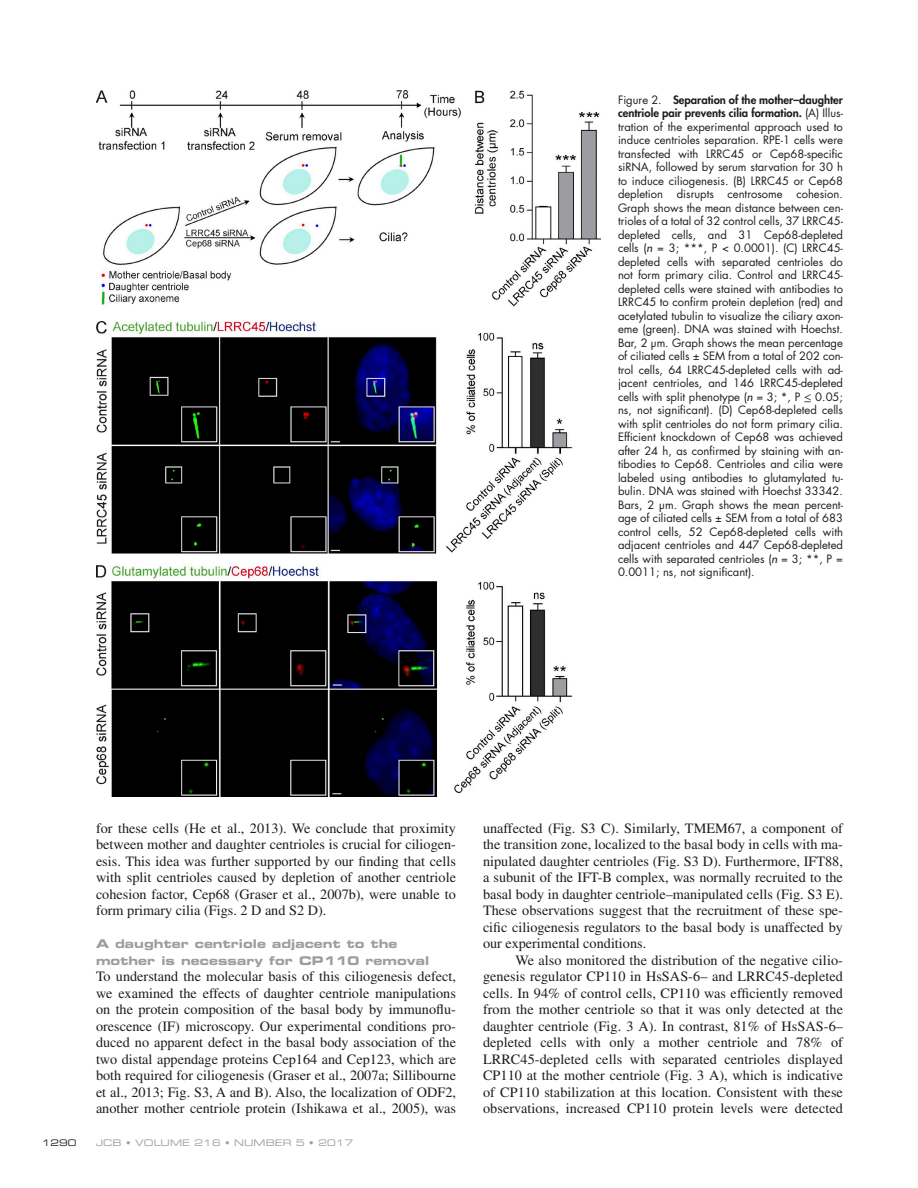
<style>
.page{position:relative;width:918px;height:1188px;background:#fff}
.page>*{position:absolute;margin:0;border:0;box-sizing:border-box;transform-origin:0 0}
.t1{font:14.25px/16.5px "Times LT Std";color:#1d1d1b;text-align:justify}
.t2{font:12px/16.5px "Eurostile LT Std Bold Ex 2";letter-spacing:.005em;color:#9d9d9d}
.t3{font:11.25px/13.5px "Futura Std";color:#1d1d1b;text-align:justify}
.t4{font:9px "Eurostile LT Std Ex 2";letter-spacing:.01em;color:#9d9d9d}
.t5{font:9px "Eurostile LT Std Ex 2";color:#1d1d1b}
.s1{font-weight:800}
.s2{font-weight:500;font-style:italic}
.s3{font-family:"STIX General"}
</style>
<div class="page">
<img style="left:96px;top:90px;width:504px;height:706px">
<p class="t3" style="left:618px;top:93px;width:227px">Figure 2. <span class="s1">Separation of the mother–daughter centriole pair prevents cilia formation.</span> (A) Illus&shy;tration of the experimental approach used to induce centrioles separation. RPE-1 cells were transfected with LRRC45 or Cep68-specific siRNA, followed by serum starvation for 30 h to induce ciliogenesis. (B) LRRC45 or Cep68 depletion disrupts centrosome cohesion.<br>Graph shows the mean distance between cen&shy;trioles of a total of 32 control cells, 37 LRRC45- depleted cells, and 31 Cep68-depleted cells (<span class="s2">n</span> = 3; ***, P &lt; 0.0001). (C) LRRC45- depleted cells with separated centrioles do not form primary cilia. Control and LRRC45- depleted cells were stained with antibodies to LRRC45 to confirm protein depletion (red) and acetylated tubulin to visualize the ciliary axon&shy;eme (green). DNA was stained with Hoechst.<br>Bar, 2 µm. Graph shows the mean percentage of ciliated cells ± SEM from a total of 202 con&shy;trol cells, 64 LRRC45-depleted cells with ad&shy;jacent centrioles, and 146 LRRC45-depleted cells with split phenotype (<span class="s2">n</span> = 3; *, P <span class="s3">≤</span> 0.05; ns, not significant). (D) Cep68-depleted cells with split centrioles do not form primary cilia.<br>Efficient knockdown of Cep68 was achieved after 24 h, as confirmed by staining with an&shy;tibodies to Cep68. Centrioles and cilia were labeled using antibodies to glutamylated tu&shy;bulin. DNA was stained with Hoechst 33342.<br>Bars, 2 µm. Graph shows the mean percent&shy;age of ciliated cells ± SEM from a total of 683 control cells, 52 Cep68-depleted cells with adjacent centrioles and 447 Cep68-depleted cells with separated centrioles (<span class="s2">n</span> = 3; **, P = 0.0011; ns, not significant).</p>
<p class="t1" style="left:96px;top:819px;width:362px">for these cells (He et al., 2013). We conclude that proximity between mother and daughter centrioles is crucial for ciliogen&shy;esis. This idea was further supported by our finding that cells with split centrioles caused by depletion of another centriole cohesion factor, Cep68 (Graser et al., 2007b), were unable to form primary cilia (Figs. 2 D and S2 D).</p>
<p class="t2" style="left:96px;top:935px;width:335px">A daughter centriole adjacent to the mother is necessary for CP110 removal</p>
<p class="t1" style="left:96px;top:968px;width:362px">To understand the molecular basis of this ciliogenesis defect, we examined the effects of daughter centriole manipulations on the protein composition of the basal body by immunoflu&shy;orescence (IF) microscopy. Our experimental conditions pro&shy;duced no apparent defect in the basal body association of the two distal appendage proteins Cep164 and Cep123, which are both required for ciliogenesis (Graser et al., 2007a; Sillibourne et al., 2013; Fig. S3, A and B). Also, the localization of ODF2, another mother centriole protein (Ishikawa et al., 2005), was</p>
<p class="t5" style="left:42px;top:1136px;width:36px">1290</p>
<p class="t4" style="left:96px;top:1136px;width:259px">JCB • VOLUME 216 • NUMBER 5 • 2017</p>
<p class="t1" style="left:483px;top:819px;width:362px">unaffected (Fig. S3 C). Similarly, TMEM67, a component of the transition zone, localized to the basal body in cells with ma&shy;nipulated daughter centrioles (Fig. S3 D). Furthermore, IFT88, a subunit of the IFT-B complex, was normally recruited to the basal body in daughter centriole–manipulated cells (Fig. S3 E).<br>These observations suggest that the recruitment of these spe&shy;cific ciliogenesis regulators to the basal body is unaffected by our experimental conditions.</p>
<p class="t1" style="left:483px;top:951px;width:362px;text-indent:32px">We also monitored the distribution of the negative cilio&shy;genesis regulator CP110 in HsSAS-6– and LRRC45-depleted cells. In 94% of control cells, CP110 was efficiently removed from the mother centriole so that it was only detected at the daughter centriole (Fig. 3 A). In contrast, 81% of HsSAS-6– depleted cells with only a mother centriole and 78% of LRRC45-depleted cells with separated centrioles displayed CP110 at the mother centriole (Fig. 3 A), which is indicative of CP110 stabilization at this location. Consistent with these observations, increased CP110 protein levels were detected</p>
</div>
